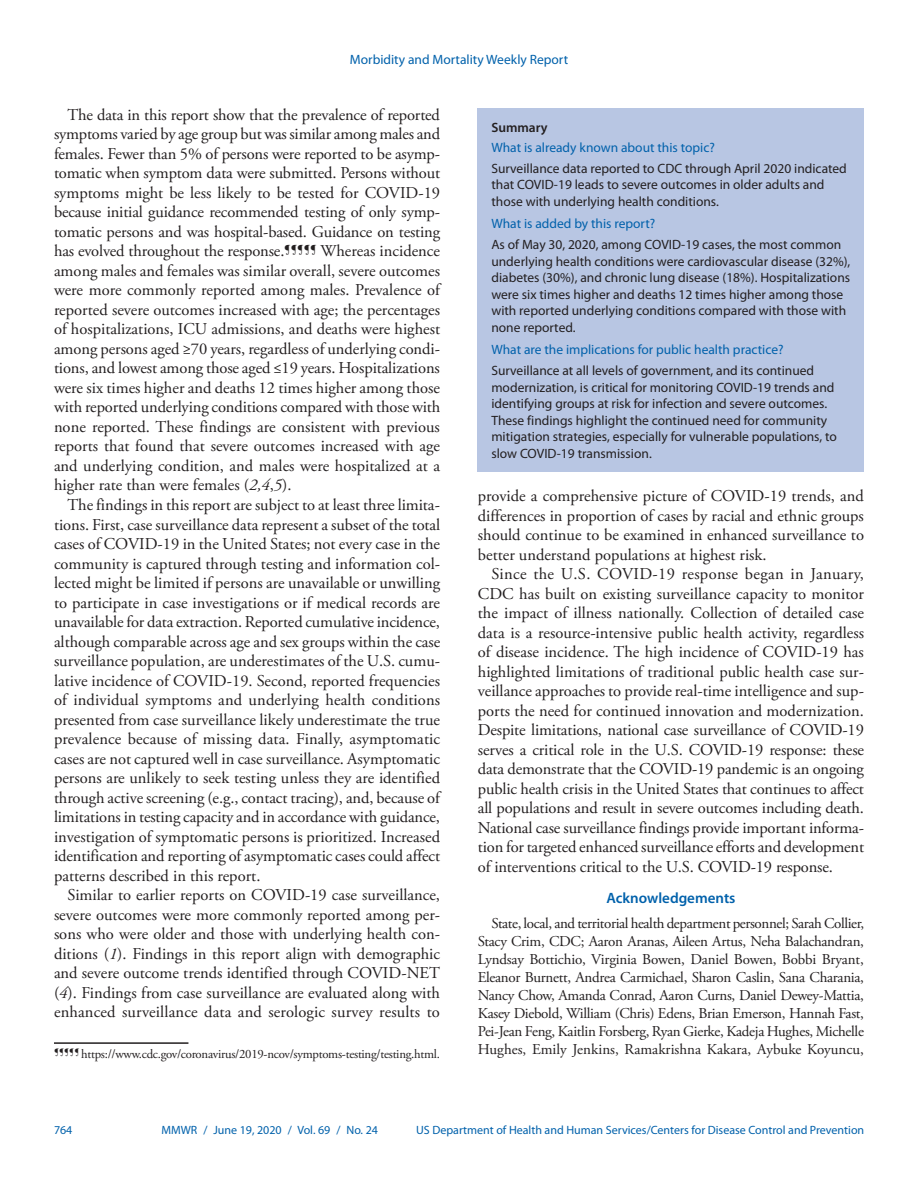
<style>
.page{position:relative;width:918px;height:1188px;background:#fff}
.page>*{position:absolute;margin:0;border:0;box-sizing:border-box;transform-origin:0 0}
.t1{font:16.5px/19.5px "Adobe Garamond Pro";color:#231f20;text-align:justify}
.t2{font:15px/18px "Adobe Garamond Pro";letter-spacing:.005em;color:#231f20;text-align:justify}
.t3{font:600 15px "Myriad Pro";color:#0161ab}
.t4{font:13.5px/16.5px "Myriad Pro";color:#231f20}
.t5{font:13.5px "Myriad Pro";color:#0161ab}
.t6{font:600 13.5px "Myriad Pro";color:#231f20}
.t7{font:12.75px "Adobe Garamond Pro";letter-spacing:-.02em;color:#231f20}
.t8{font:12px "Myriad Pro";color:#0161ab}
.s1{font-style:italic}
</style>
<div class="page">
<hr style="left:54px;top:1042px;width:134px;height:2px;background:#231f20">
<div style="left:478px;top:108px;width:386px;height:363px;background:#b8c6e3"></div>
<p class="t5" style="left:350px;top:51px;width:220px">Morbidity and Mortality Weekly Report</p>
<p class="t1" style="left:54px;top:106px;width:388px;text-indent:13px">The data in this report show that the prevalence of reported symptoms varied by age group but was similar among males and females. Fewer than 5% of persons were reported to be asymp&shy;tomatic when symptom data were submitted. Persons without symptoms might be less likely to be tested for COVID-19 because initial guidance recommended testing of only symp&shy;tomatic persons and was hospital-based. Guidance on testing has evolved throughout the response.<sup>¶¶¶¶¶</sup> Whereas incidence among males and females was similar overall, severe outcomes were more commonly reported among males. Prevalence of reported severe outcomes increased with age; the percentages of hospitalizations, ICU admissions, and deaths were highest among persons aged ≥70 years, regardless of underlying condi&shy;tions, and lowest among those aged ≤19 years. Hospitalizations were six times higher and deaths 12 times higher among those with reported underlying conditions compared with those with none reported. These findings are consistent with previous reports that found that severe outcomes increased with age and underlying condition, and males were hospitalized at a higher rate than were females (<span class="s1">2,4</span>,<span class="s1">5</span>).</p>
<p class="t1" style="left:54px;top:496px;width:388px;text-indent:13px">The findings in this report are subject to at least three limita&shy;tions. First, case surveillance data represent a subset of the total cases of COVID-19 in the United States; not every case in the community is captured through testing and information col&shy;lected might be limited if persons are unavailable or unwilling to participate in case investigations or if medical records are unavailable for data extraction. Reported cumulative incidence, although comparable across age and sex groups within the case surveillance population, are underestimates of the U.S. cumu&shy;lative incidence of COVID-19. Second, reported frequencies of individual symptoms and underlying health conditions presented from case surveillance likely underestimate the true prevalence because of missing data. Finally, asymptomatic cases are not captured well in case surveillance. Asymptomatic persons are unlikely to seek testing unless they are identified through active screening (e.g., contact tracing), and, because of limitations in testing capacity and in accordance with guidance, investigation of symptomatic persons is prioritized. Increased identification and reporting of asymptomatic cases could affect patterns described in this report.</p>
<p class="t1" style="left:54px;top:886px;width:388px;text-indent:13px">Similar to earlier reports on COVID-19 case surveillance, severe outcomes were more commonly reported among per&shy;sons who were older and those with underlying health con&shy;ditions (<span class="s1">1</span>). Findings in this report align with demographic and severe outcome trends identified through COVID-NET (<span class="s1">4</span>). Findings from case surveillance are evaluated along with enhanced surveillance data and serologic survey results to</p>
<p class="t7" style="left:54px;top:1046px;width:388px"><sup>¶¶¶¶¶</sup> https://www.cdc.gov/coronavirus/2019-ncov/symptoms-testing/testing.html.</p>
<p class="t6" style="left:491px;top:119px;width:58px">Summary</p>
<p class="t5" style="left:491px;top:139px;width:225px">What is already known about this topic?</p>
<p class="t4" style="left:491px;top:160px;width:357px">Surveillance data reported to CDC through April 2020 indicated that COVID-19 leads to severe outcomes in older adults and those with underlying health conditions.</p>
<p class="t5" style="left:491px;top:216px;width:165px">What is added by this report?</p>
<p class="t4" style="left:491px;top:236px;width:361px">As of May 30, 2020, among COVID-19 cases, the most common underlying health conditions were cardiovascular disease (32%), diabetes (30%), and chronic lung disease (18%). Hospitalizations were six times higher and deaths 12 times higher among those with reported underlying conditions compared with those with none reported.</p>
<p class="t5" style="left:491px;top:342px;width:294px">What are the implications for public health practice?</p>
<p class="t4" style="left:491px;top:362px;width:347px">Surveillance at all levels of government, and its continued modernization, is critical for monitoring COVID-19 trends and identifying groups at risk for infection and severe outcomes.<br>These findings highlight the continued need for community mitigation strategies, especially for vulnerable populations, to slow COVID-19 transmission.</p>
<p class="t1" style="left:478px;top:487px;width:388px">provide a comprehensive picture of COVID-19 trends, and differences in proportion of cases by racial and ethnic groups should continue to be examined in enhanced surveillance to better understand populations at highest risk.</p>
<p class="t1" style="left:478px;top:565px;width:388px;text-indent:13px">Since the U.S. COVID-19 response began in January, CDC has built on existing surveillance capacity to monitor the impact of illness nationally. Collection of detailed case data is a resource-intensive public health activity, regardless of disease incidence. The high incidence of COVID-19 has highlighted limitations of traditional public health case sur&shy;veillance approaches to provide real-time intelligence and sup&shy;ports the need for continued innovation and modernization.<br>Despite limitations, national case surveillance of COVID-19 serves a critical role in the U.S. COVID-19 response: these data demonstrate that the COVID-19 pandemic is an ongoing public health crisis in the United States that continues to affect all populations and result in severe outcomes including death.<br>National case surveillance findings provide important informa&shy;tion for targeted enhanced surveillance efforts and development of interventions critical to the U.S. COVID-19 response.</p>
<p class="t3" style="left:606px;top:889px;width:131px">Acknowledgements</p>
<p class="t2" style="left:478px;top:915px;width:388px;text-indent:14px">State, local, and territorial health department personnel; Sarah Collier, Stacy Crim, CDC; Aaron Aranas, Aileen Artus, Neha Balachandran, Lyndsay Bottichio, Virginia Bowen, Daniel Bowen, Bobbi Bryant, Eleanor Burnett, Andrea Carmichael, Sharon Caslin, Sana Charania, Nancy Chow, Amanda Conrad, Aaron Curns, Daniel Dewey-Mattia, Kasey Diebold, William (Chris) Edens, Brian Emerson, Hannah Fast, Pei-Jean Feng, Kaitlin Forsberg, Ryan Gierke, Kadeja Hughes, Michelle Hughes, Emily Jenkins, Ramakrishna Kakara, Aybuke Koyuncu,</p>
<p class="t8" style="left:54px;top:1123px;width:20px">764</p>
<p class="t8" style="left:161px;top:1123px;width:218px">MMWR / June 19, 2020 / Vol. 69 / No. 24</p>
<p class="t8" style="left:416px;top:1123px;width:450px">US Department of Health and Human Services/Centers for Disease Control and Prevention</p>
</div>
